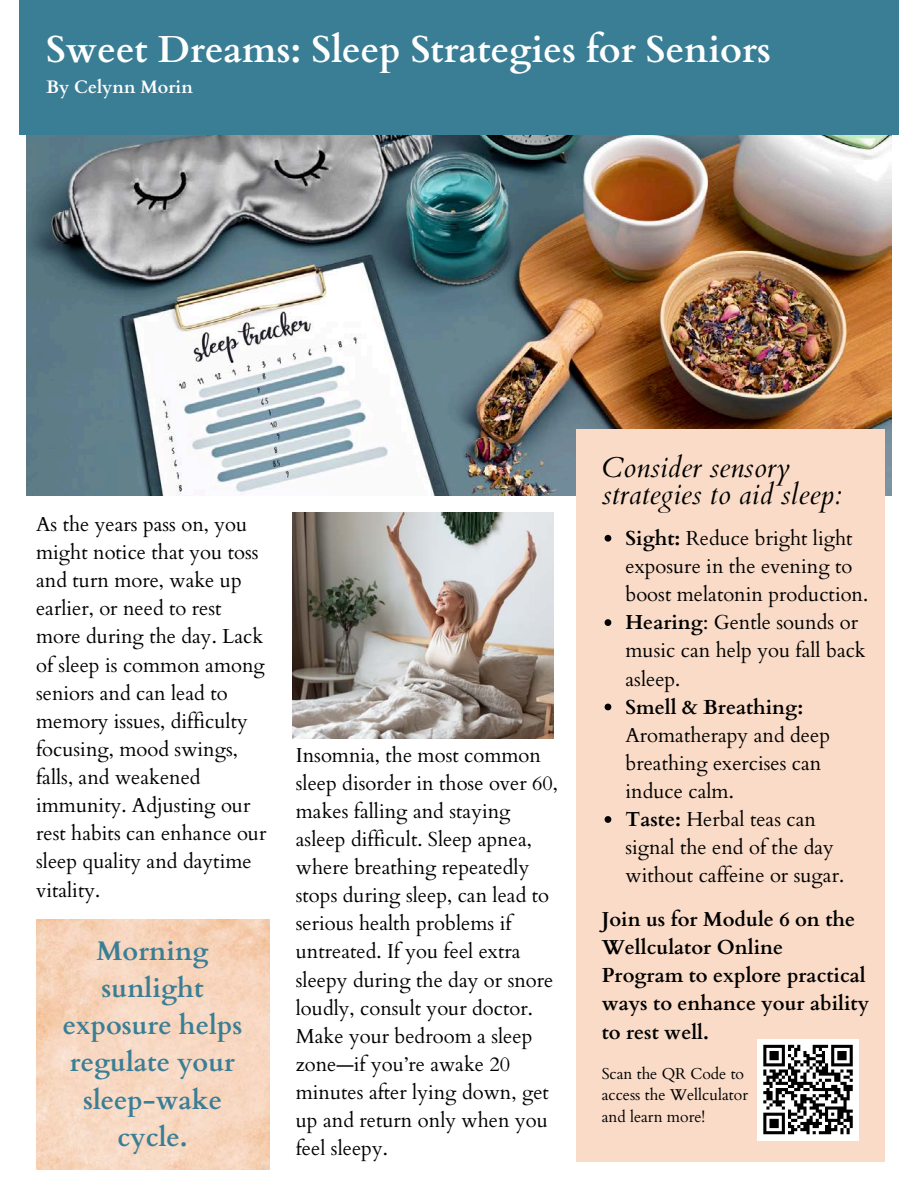
<style>
.page{position:relative;width:918px;height:1188px;background:#fff}
.page>*{position:absolute;margin:0;border:0;box-sizing:border-box;transform-origin:0 0}
.t1{font:700 37.5px "Cardo";color:#fff}
.t2{font:italic 28.5px/27px "Cardo";color:#000}
.t3{font:700 27px/37.2px "Cardo";color:#3a7e96;text-align:center}
.t4{font:20.25px/28.2px "Cardo";color:#000}
.t5{font:700 20.25px/28.2px "Cardo";color:#000}
.t6{font:700 18px "Cardo";color:#fff}
.t7{font:15.75px/21.3px "Cardo";color:#000}
.s1{font-weight:700}
</style>
<div class="page">
<img style="left:26px;top:135px;width:865px;height:360px">
<img style="left:293px;top:513px;width:261px;height:226px">
<div style="left:19px;top:0;width:880px;height:135px;background:#3a7e96"></div>
<div style="left:577px;top:429px;width:308px;height:732px;background:#f9dbc7"></div>
<svg style="left:605px;top:535px;width:6px;height:7px"></svg>
<svg style="left:605px;top:619px;width:6px;height:7px"></svg>
<svg style="left:605px;top:704px;width:6px;height:6px"></svg>
<svg style="left:605px;top:816px;width:6px;height:7px"></svg>
<div style="left:757px;top:1039px;width:102px;height:101px;background:#fff"></div>
<svg style="left:763px;top:1044px;width:90px;height:91px"></svg>
<p class="t1" style="left:46px;top:24px;width:726px">Sweet Dreams: Sleep Strategies for Seniors</p>
<p class="t6" style="left:46px;top:75px;width:148px">By Celynn Morin</p>
<p class="t4" style="left:36px;top:510px;width:232px">As the years pass on, you might notice that you toss and turn more, wake up earlier, or need to rest more during the day. Lack of sleep is common among seniors and can lead to memory issues, difficulty focusing, mood swings, falls, and weakened immunity. Adjusting our rest habits can enhance our sleep quality and daytime vitality.</p>
<h5 class="t3" style="left:63px;top:933px;width:181px">Morning sunlight exposure helps regulate your sleep-wake cycle.</h5>
<h5 class="t4" style="left:296px;top:741px;width:264px">Insomnia, the most common sleep disorder in those over 60, makes falling and staying asleep difficult. Sleep apnea, where breathing repeatedly stops during sleep, can lead to serious health problems if untreated. If you feel extra sleepy during the day or snore loudly, consult your doctor.<br>Make your bedroom a sleep zone—if you’re awake 20 minutes after lying down, get up and return only when you feel sleepy.</h5>
<h4 class="t2" style="left:602px;top:454px;width:242px">Consider sensory strategies to aid sleep:</h4>
<h3 class="t4" style="left:626px;top:525px;width:244px"><span class="s1">Sight:</span> Reduce bright light exposure in the evening to boost melatonin production.</h3>
<p class="t4" style="left:626px;top:609px;width:242px"><span class="s1">Hearing</span>: Gentle sounds or music can help you fall back asleep.</p>
<p class="t4" style="left:626px;top:693px;width:206px"><span class="s1">Smell &amp; Breathing:<br></span>Aromatherapy and deep breathing exercises can induce calm.</p>
<p class="t4" style="left:626px;top:806px;width:220px"><span class="s1">Taste:</span> Herbal teas can signal the end of the day without caffeine or sugar.</p>
<p class="t5" style="left:602px;top:906px;width:269px">Join us for Module 6 on the<br>Wellculator Online<br>Program to explore practical ways to enhance your ability to rest well.</p>
<p class="t7" style="left:602px;top:1063px;width:148px">Scan the QR Code to access the Wellculator and learn more!</p>
</div>
